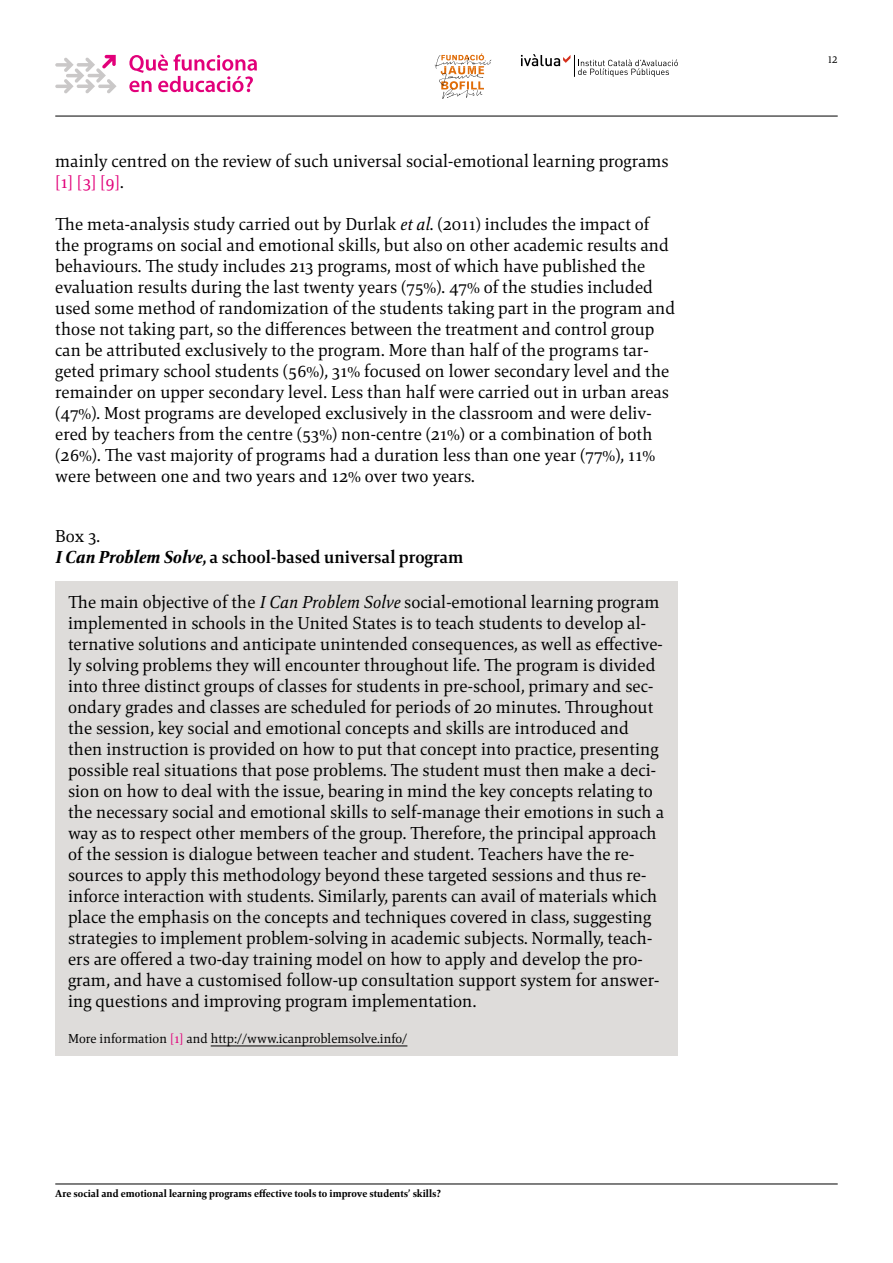
<style>
.page{position:relative;width:893px;height:1263px;background:#fff}
.page>*{position:absolute;margin:0;border:0;box-sizing:border-box;transform-origin:0 0}
.t1{font:18px/21px "Mangan Nova";color:#000}
.t2{font:700 18px/21px "Mangan Nova";color:#000}
.t3{font:13.5px "Mangan Nova";color:#000}
.t4{font:800 10.5px "Mangan Nova";color:#000}
.t5{font:10.5px "Mangan Nova";color:#000}
.s1{color:#e2007a}
.s2{font-style:italic}
.s3{font-weight:400}
.s4{font-weight:800;font-style:italic}
</style>
<div class="page">
<hr style="left:55px;top:1184px;width:783px;height:1px;background:#000">
<hr style="left:55px;top:116px;width:783px;height:1px;background:#000">
<svg style="left:55px;top:55px;width:62px;height:39px"></svg>
<svg style="left:129px;top:54px;width:128px;height:38px"></svg>
<svg style="left:435px;top:53px;width:56px;height:46px"></svg>
<svg style="left:521px;top:54px;width:157px;height:23px"></svg>
<div style="left:55px;top:582px;width:623px;height:474px;background:#dedcda"></div>
<hr style="left:211px;top:1045px;width:196px;height:1px;background:#000">
<p class="t1" style="left:55px;top:150px;width:615px">mainly centred on the review of such universal social-emotional learning programs <span class="s1">[1] [3] [9]</span>.</p>
<p class="t1" style="left:55px;top:213px;width:621px">The meta-analysis study carried out by Durlak <span class="s2">et al</span>. (2011) includes the impact of the programs on social and emotional skills, but also on other academic results and behaviours. The study includes 213 programs, most of which have published the evaluation results during the last twenty years (75%). 47% of the studies included used some method of randomization of the students taking part in the program and those not taking part, so the differences between the treatment and control group can be attributed exclusively to the program. More than half of the programs tar&shy;geted primary school students (56%), 31% focused on lower secondary level and the remainder on upper secondary level. Less than half were carried out in urban areas (47%). Most programs are developed exclusively in the classroom and were deliv&shy;ered by teachers from the centre (53%) non-centre (21%) or a combination of both (26%). The vast majority of programs had a duration less than one year (77%), 11% were between one and two years and 12% over two years.</p>
<p class="t2" style="left:55px;top:525px;width:410px"><span class="s3">Box 3.<br></span><span class="s4">I Can Problem Solve</span>, a school-based universal program</p>
<p class="t1" style="left:68px;top:591px;width:598px">The main objective of the <span class="s2">I Can Problem Solve</span> social-emotional learning program implemented in schools in the United States is to teach students to develop al&shy;ternative solutions and anticipate unintended consequences, as well as effective&shy;ly solving problems they will encounter throughout life. The program is divided into three distinct groups of classes for students in pre-school, primary and sec&shy;ondary grades and classes are scheduled for periods of 20 minutes. Throughout the session, key social and emotional concepts and skills are introduced and then instruction is provided on how to put that concept into practice, presenting possible real situations that pose problems. The student must then make a deci&shy;sion on how to deal with the issue, bearing in mind the key concepts relating to the necessary social and emotional skills to self-manage their emotions in such a way as to respect other members of the group. Therefore, the principal approach of the session is dialogue between teacher and student. Teachers have the re&shy;sources to apply this methodology beyond these targeted sessions and thus re&shy;inforce interaction with students. Similarly, parents can avail of materials which place the emphasis on the concepts and techniques covered in class, suggesting strategies to implement problem-solving in academic subjects. Normally, teach&shy;ers are offered a two-day training model on how to apply and develop the pro&shy;gram, and have a customised follow-up consultation support system for answer&shy;ing questions and improving program implementation.</p>
<p class="t3" style="left:68px;top:1030px;width:341px">More information <span class="s1">[1]</span> and http://www.icanproblemsolve.info/</p>
<p class="t4" style="left:55px;top:1187px;width:387px">Are social and emotional learning programs effective tools to improve students’ skills?</p>
<p class="t5" style="left:828px;top:53px;width:11px">12</p>
</div>
